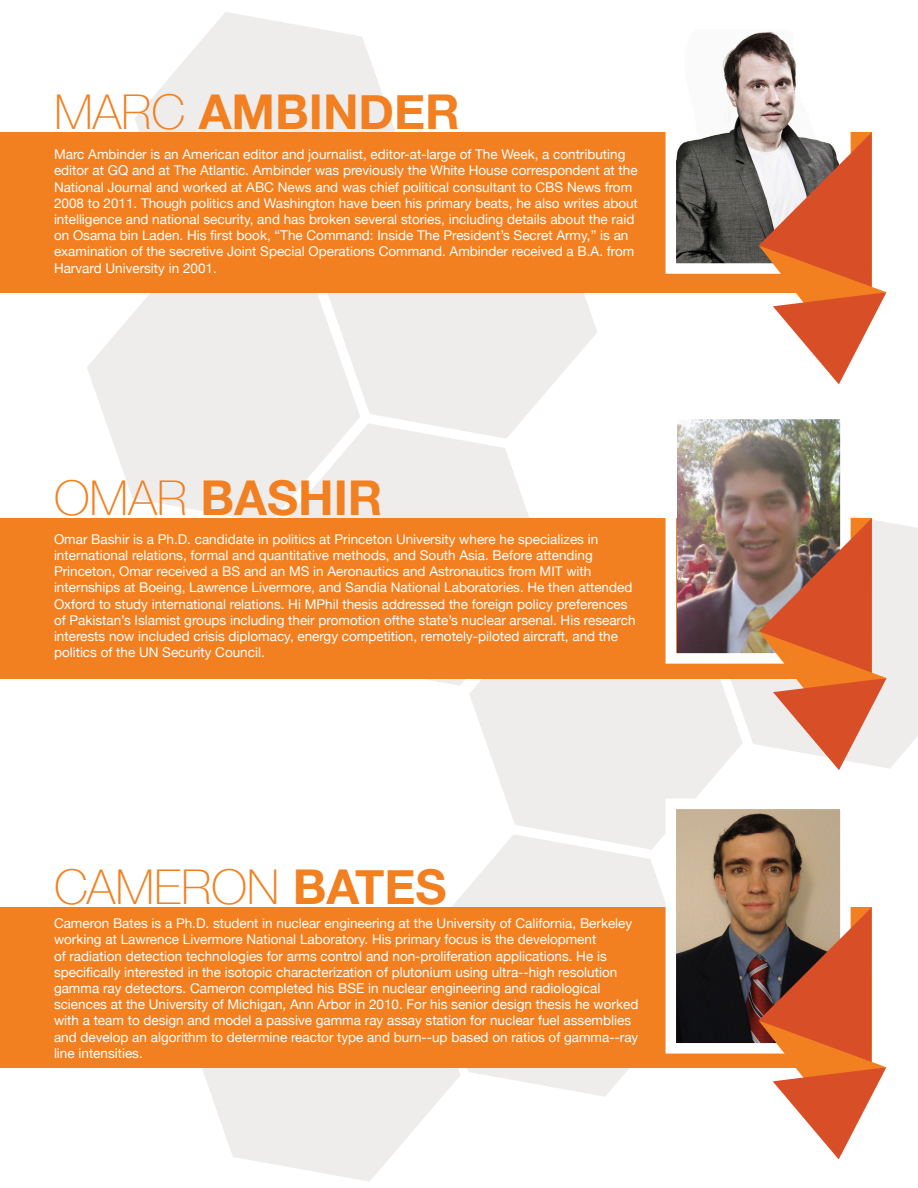
<style>
.page{position:relative;width:918px;height:1188px;background:#fff}
.page>*{position:absolute;margin:0;border:0;box-sizing:border-box;transform-origin:0 0}
.t1{font:700 48px "Helvetica Neue";color:#f28021}
.t2{font:100 48px "Helvetica Neue";color:#f28021}
.t3{font:13.5px/16.2px "Helvetica Neue";color:#fff}
.s1{font-weight:100}
.s2{font-weight:700}
</style>
<div class="page">
<svg style="left:202px;top:1068px;width:239px;height:114px;fill:#eeedec"></svg>
<svg style="left:87px;top:292px;width:237px;height:226px;fill:#eeedec"></svg>
<svg style="left:277px;top:423px;width:252px;height:263px;fill:#eeedec"></svg>
<svg style="left:324px;top:292px;width:273px;height:147px;fill:#eeedec"></svg>
<svg style="left:423px;top:850px;width:243px;height:247px;fill:#eeedec"></svg>
<svg style="left:469px;top:678px;width:251px;height:172px;fill:#eeedec"></svg>
<svg style="left:135px;top:12px;width:260px;height:120px;fill:#eeedec"></svg>
<svg style="left:707px;top:516px;width:211px;height:253px;fill:#eeedec"></svg>
<div style="left:0;top:132px;width:872px;height:160px;background:#f28021"></div>
<div style="left:0;top:908px;width:872px;height:160px;background:#f28021"></div>
<div style="left:0;top:518px;width:872px;height:160px;background:#f28021"></div>
<img style="left:677px;top:31px;width:120px;height:232px">
<div style="left:666px;top:19px;width:185px;height:255px;border:10px solid #fff"></div>
<img style="left:677px;top:810px;width:163px;height:233px">
<div style="left:666px;top:799px;width:185px;height:255px;border:10px solid #fff"></div>
<img style="left:677px;top:420px;width:163px;height:233px">
<div style="left:666px;top:409px;width:185px;height:255px;border:10px solid #fff"></div>
<svg style="left:759px;top:132px;width:128px;height:252px"></svg>
<svg style="left:759px;top:518px;width:128px;height:252px;background:#cf8364"></svg>
<svg style="left:758px;top:908px;width:129px;height:251px"></svg>
<p class="t1" style="left:54px;top:74px;width:407px"><span class="s1">MARC</span> AMBINDER</p>
<p class="t3" style="left:54px;top:147px;width:585px">Marc Ambinder is an American editor and journalist, editor-at-large of The Week, a contributing editor at GQ and at The Atlantic. Ambinder was previously the White House correspondent at the National Journal and worked at ABC News and was chief political consultant to CBS News from 2008 to 2011. Though politics and Washington have been his primary beats, he also writes about intelligence and national security, and has broken several stories, including details about the raid on Osama bin Laden. His first book, “The Command: Inside The President’s Secret Army,” is an examination of the secretive Joint Special Operations Command. Ambinder received a B.A. from Harvard University in 2001.</p>
<p class="t1" style="left:54px;top:460px;width:330px"><span class="s1">OMAR</span> BASHIR</p>
<p class="t3" style="left:54px;top:532px;width:583px">Omar Bashir is a Ph.D. candidate in politics at Princeton University where he specializes in international relations, formal and quantitative methods, and South Asia. Before attending Princeton, Omar received a BS and an MS in Aeronautics and Astronautics from MIT with internships at Boeing, Lawrence Livermore, and Sandia National Laboratories. He then attended Oxford to study international relations. Hi MPhil thesis addressed the foreign policy preferences of Pakistan’s Islamist groups including their promotion ofthe state’s nuclear arsenal. His research interests now included crisis diplomacy, energy competition, remotely-piloted aircraft, and the politics of the UN Security Council.</p>
<p class="t2" style="left:54px;top:851px;width:394px">CAMERON <span class="s2">BATES</span></p>
<p class="t3" style="left:54px;top:916px;width:586px">Cameron Bates is a Ph.D. student in nuclear engineering at the University of California, Berkeley working at Lawrence Livermore National Laboratory. His primary focus is the development<br>of radiation detection technologies for arms control and non-proliferation applications. He is specifically interested in the isotopic characterization of plutonium using ultra-‐high resolution gamma ray detectors. Cameron completed his BSE in nuclear engineering and radiological sciences at the University of Michigan, Ann Arbor in 2010. For his senior design thesis he worked with a team to design and model a passive gamma ray assay station for nuclear fuel assemblies and develop an algorithm to determine reactor type and burn-‐up based on ratios of gamma-‐ray line intensities.</p>
</div>
